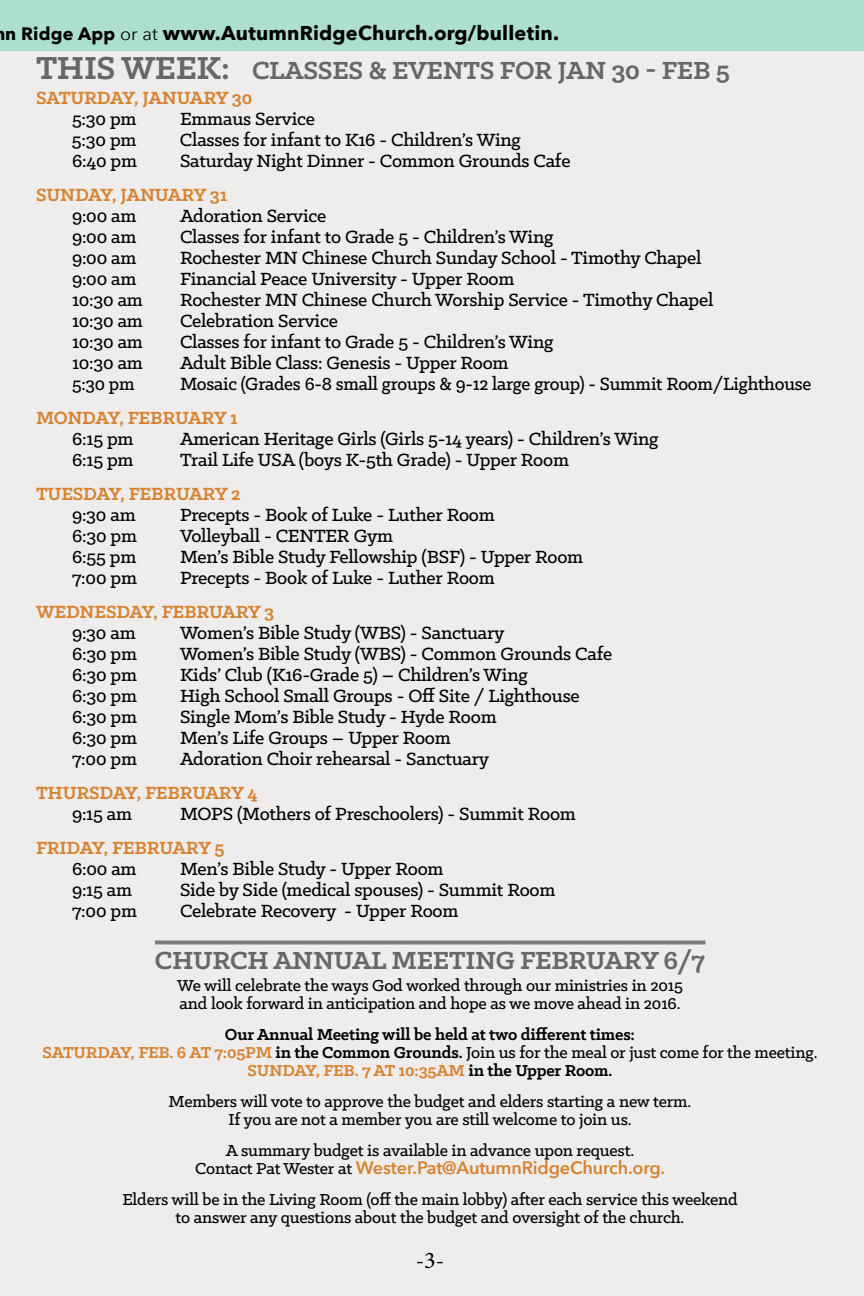
<style>
.page{position:relative;width:864px;height:1296px;background:#fff}
.page>*{position:absolute;margin:0;border:0;box-sizing:border-box;transform-origin:0 0}
.t1{font:700 28px "Klinic Slab";letter-spacing:-.01em;color:#666767}
.t2{font:24px "Minion Pro";color:#000}
.t3{font:500 20px "Klinic Slab";letter-spacing:-.01em;color:#000}
.t4{font:700 20px "Klinic Slab";letter-spacing:-.01em;color:#d68230}
.t5{font:700 20px "Avenir Next";letter-spacing:.01em;color:#000}
.t6{font:500 18px/18px "Klinic Slab";letter-spacing:-.01em;color:#000;text-align:center}
.t7{font:700 18px/18px "Klinic Slab";letter-spacing:-.01em;color:#000;text-align:center}
.t8{font:600 18px "Avenir Next";letter-spacing:-.01em;color:#d68230}
.s1{font-size:18px}
.s2{font-weight:400;font-size:18px}
.s3{font-size:36px}
.s4{color:#d68230}
.s5{font-weight:500}
.s6{font-family:"Klinic Slab";font-weight:500;color:#000}
</style>
<div class="page">
<div style="left:0;top:50px;width:864px;height:1246px;background:#eeedec"></div>
<div style="left:0;top:0;width:864px;height:50px;background:#acdfcd"></div>
<svg style="left:155px;top:940px;width:551px;height:4px;background:#8c8989"></svg>
<p class="t5" style="left:5px;top:16px;width:555px"><span class="s1">n Ridge App</span> <span class="s2">or at</span> www.AutumnRidgeChurch.org/bulletin.</p>
<h1 class="t1" style="left:36px;top:52px;width:696px"><span class="s3">THIS WEEK:</span> CLASSES &amp; EVENTS FOR JAN 30 - FEB 5</h1>
<p class="t4" style="left:36px;top:85px;width:218px">SATURDAY, JANUARY 30</p>
<p class="t3" style="left:72px;top:106px;width:66px">5:30 pm</p>
<p class="t3" style="left:180px;top:106px;width:136px">Emmaus Service</p>
<p class="t3" style="left:72px;top:127px;width:66px">5:30 pm</p>
<p class="t3" style="left:180px;top:127px;width:342px">Classes for infant to K16 - Children’s Wing</p>
<p class="t3" style="left:72px;top:148px;width:67px">6:40 pm</p>
<p class="t3" style="left:180px;top:148px;width:392px">Saturday Night Dinner - Common Grounds Cafe</p>
<p class="t4" style="left:36px;top:182px;width:193px">SUNDAY, JANUARY 31</p>
<p class="t3" style="left:72px;top:203px;width:66px">9:00 am</p>
<p class="t3" style="left:180px;top:203px;width:148px">Adoration Service</p>
<p class="t3" style="left:72px;top:224px;width:66px">9:00 am</p>
<p class="t3" style="left:180px;top:224px;width:375px">Classes for infant to Grade 5 - Children’s Wing</p>
<p class="t3" style="left:72px;top:245px;width:66px">9:00 am</p>
<p class="t3" style="left:180px;top:245px;width:523px">Rochester MN Chinese Church Sunday School - Timothy Chapel</p>
<p class="t3" style="left:72px;top:266px;width:66px">9:00 am</p>
<p class="t3" style="left:180px;top:266px;width:336px">Financial Peace University - Upper Room</p>
<p class="t3" style="left:72px;top:287px;width:72px">10:30 am</p>
<p class="t3" style="left:180px;top:287px;width:535px">Rochester MN Chinese Church Worship Service - Timothy Chapel</p>
<p class="t3" style="left:72px;top:308px;width:72px">10:30 am</p>
<p class="t3" style="left:180px;top:308px;width:159px">Celebration Service</p>
<p class="t3" style="left:72px;top:329px;width:72px">10:30 am</p>
<p class="t3" style="left:180px;top:329px;width:375px">Classes for infant to Grade 5 - Children’s Wing</p>
<p class="t3" style="left:72px;top:350px;width:72px">10:30 am</p>
<p class="t3" style="left:180px;top:350px;width:330px">Adult Bible Class: Genesis - Upper Room</p>
<p class="t3" style="left:72px;top:371px;width:64px">5:30 pm</p>
<p class="t3" style="left:180px;top:371px;width:633px">Mosaic (Grades 6-8 small groups &amp; 9-12 large group) - Summit Room/Lighthouse</p>
<p class="t4" style="left:36px;top:405px;width:203px">MONDAY, FEBRUARY 1</p>
<p class="t3" style="left:72px;top:426px;width:63px">6:15 pm</p>
<p class="t3" style="left:180px;top:426px;width:480px">American Heritage Girls (Girls 5-14 years) - Children’s Wing</p>
<p class="t3" style="left:72px;top:447px;width:63px">6:15 pm</p>
<p class="t3" style="left:180px;top:447px;width:391px">Trail Life USA (boys K-5th Grade) - Upper Room</p>
<p class="t4" style="left:36px;top:481px;width:206px">TUESDAY, FEBRUARY 2</p>
<p class="t3" style="left:72px;top:502px;width:65px">9:30 am</p>
<p class="t3" style="left:180px;top:502px;width:316px">Precepts - Book of Luke - Luther Room</p>
<p class="t3" style="left:72px;top:523px;width:67px">6:30 pm</p>
<p class="t3" style="left:180px;top:523px;width:215px">Volleyball - CENTER Gym</p>
<p class="t3" style="left:72px;top:544px;width:66px">6:55 pm</p>
<p class="t3" style="left:180px;top:544px;width:405px">Men’s Bible Study Fellowship (BSF) - Upper Room</p>
<p class="t3" style="left:72px;top:565px;width:67px">7:00 pm</p>
<p class="t3" style="left:180px;top:565px;width:316px">Precepts - Book of Luke - Luther Room</p>
<p class="t4" style="left:36px;top:599px;width:240px">WEDNESDAY, FEBRUARY 3</p>
<p class="t3" style="left:72px;top:620px;width:65px">9:30 am</p>
<p class="t3" style="left:180px;top:620px;width:326px">Women’s Bible Study (WBS) - Sanctuary</p>
<p class="t3" style="left:72px;top:641px;width:67px">6:30 pm</p>
<p class="t3" style="left:180px;top:641px;width:434px">Women’s Bible Study (WBS) - Common Grounds Cafe</p>
<p class="t3" style="left:72px;top:662px;width:67px">6:30 pm</p>
<p class="t3" style="left:180px;top:662px;width:349px">Kids’ Club (K16-Grade 5) – Children’s Wing</p>
<p class="t3" style="left:72px;top:683px;width:67px">6:30 pm</p>
<p class="t3" style="left:180px;top:683px;width:401px">High School Small Groups - Off Site / Lighthouse</p>
<p class="t3" style="left:72px;top:704px;width:67px">6:30 pm</p>
<p class="t3" style="left:180px;top:704px;width:318px">Single Mom’s Bible Study - Hyde Room</p>
<p class="t3" style="left:72px;top:725px;width:67px">6:30 pm</p>
<p class="t3" style="left:180px;top:725px;width:272px">Men’s Life Groups – Upper Room</p>
<p class="t3" style="left:72px;top:746px;width:67px">7:00 pm</p>
<p class="t3" style="left:180px;top:746px;width:311px">Adoration Choir rehearsal - Sanctuary</p>
<p class="t4" style="left:36px;top:780px;width:223px">THURSDAY, FEBRUARY 4</p>
<p class="t3" style="left:72px;top:801px;width:62px">9:15 am</p>
<p class="t3" style="left:180px;top:801px;width:397px">MOPS (Mothers of Preschoolers) - Summit Room</p>
<p class="t4" style="left:36px;top:835px;width:190px">FRIDAY, FEBRUARY 5</p>
<p class="t3" style="left:72px;top:856px;width:66px">6:00 am</p>
<p class="t3" style="left:180px;top:856px;width:265px">Men’s Bible Study - Upper Room</p>
<p class="t3" style="left:72px;top:877px;width:62px">9:15 am</p>
<p class="t3" style="left:180px;top:877px;width:377px">Side by Side (medical spouses) - Summit Room</p>
<p class="t3" style="left:72px;top:898px;width:67px">7:00 pm</p>
<p class="t3" style="left:180px;top:898px;width:280px">Celebrate Recovery - Upper Room</p>
<h1 class="t1" style="left:155px;top:942px;width:552px">CHURCH ANNUAL MEETING FEBRUARY 6/7</h1>
<p class="t6" style="left:177px;top:976px;width:507px;text-align:left">We will celebrate the ways God worked through our ministries in 2015 and look forward in anticipation and hope as we move ahead in 2016.</p>
<p class="t7" style="left:43px;top:1025px;width:776px">Our Annual Meeting will be held at two different times:<br><span class="s4">SATURDAY, FEB. 6 AT 7:05PM</span> in the Common Grounds. <span class="s5">Join us for the meal or just come for the meeting.<br></span><span class="s4">SUNDAY, FEB. 7 AT 10:35AM</span> in the Upper Room.</p>
<p class="t6" style="left:169px;top:1092px;width:524px">Members will vote to approve the budget and elders starting a new term.<br>If you are not a member you are still welcome to join us.</p>
<p class="t6" style="left:226px;top:1141px;width:410px">A summary budget is available in advance upon request.</p>
<p class="t8" style="left:195px;top:1153px;width:471px"><span class="s6">Contact Pat Wester at</span> Wester.Pat@AutumnRidgeChurch.org.</p>
<p class="t6" style="left:122px;top:1190px;width:617px">Elders will be in the Living Room (off the main lobby) after each service this weekend to answer any questions about the budget and oversight of the church.</p>
<p class="t2" style="left:416px;top:1244px;width:30px">-3-</p>
</div>
